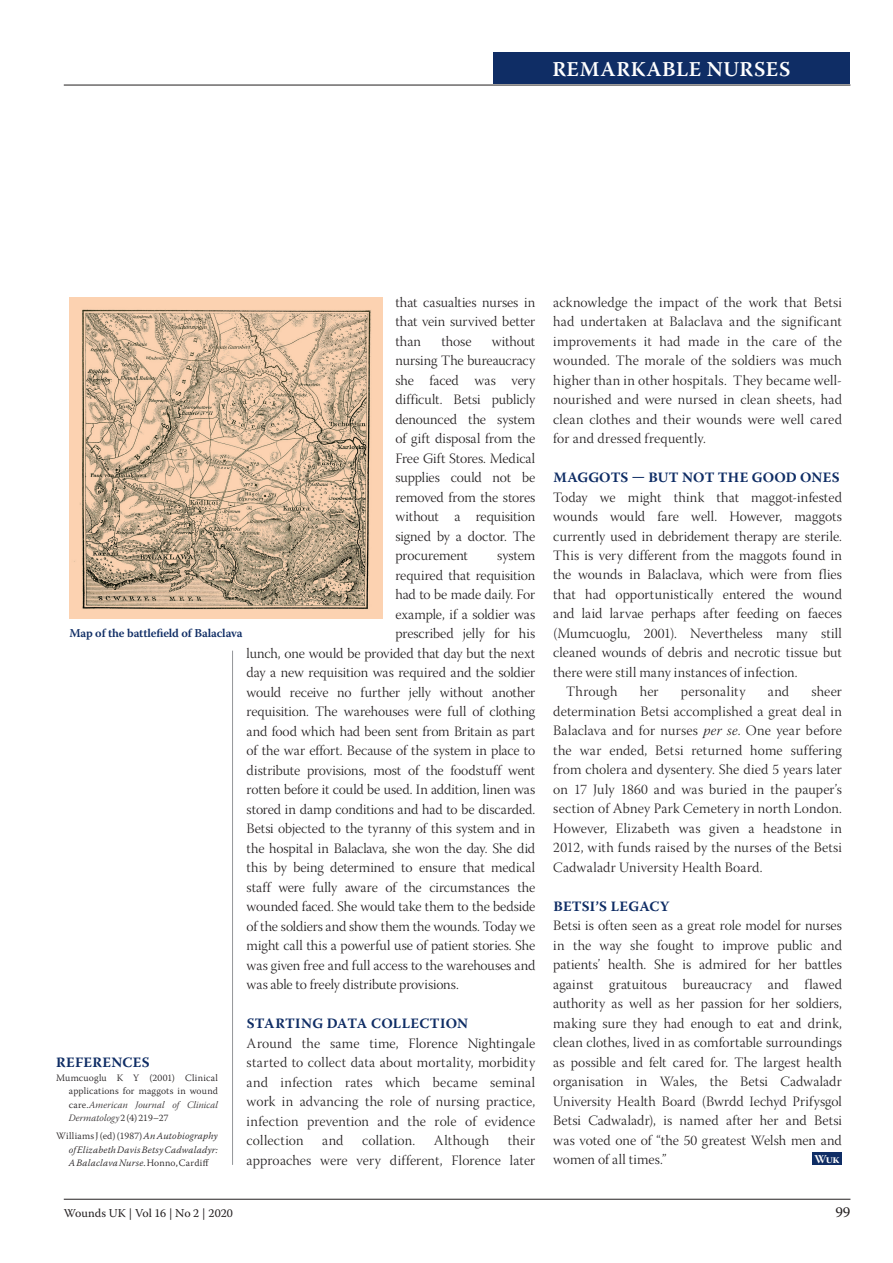
<style>
.page{position:relative;width:893px;height:1263px;background:#fff}
.page>*{position:absolute;margin:0;border:0;box-sizing:border-box;transform-origin:0 0}
.t1{font:600 21px "Warnock Pro";letter-spacing:.025em;color:#fff}
.t2{font:15px "Warnock Pro";color:#231f20}
.t3{font:14.25px/19.5px "Warnock Pro Light Subh";color:#231f20;text-align:justify}
.t4{font:700 14.25px "Warnock Pro";letter-spacing:.02em;color:#0f2d65}
.t5{font:14.25px "Warnock Pro Light Subh";letter-spacing:.02em;color:#231f20}
.t6{font:600 12px "Warnock Pro";letter-spacing:-.01em;color:#0f2d65}
.t7{font:12px "Warnock Pro";letter-spacing:-.005em;color:#231f20}
.t8{font:12px "Warnock Pro Bold Subh";color:#fff}
.t9{font:italic 300 9.75px/13.5px "Warnock Pro";letter-spacing:.025em;color:#231f20;text-align:justify}
.t10{font:300 9.75px/13.5px "Warnock Pro";letter-spacing:.015em;color:#231f20;text-align:right}
.t11{font:9.75px/13.5px "Warnock Pro Light It Subh";letter-spacing:.015em;color:#231f20}
.s1{font-family:"Warnock Pro";font-weight:300}
.s2{font-style:normal}
.s3{font-family:"Warnock Pro Light It Subh"}
</style>
<div class="page">
<hr style="left:64px;top:1199px;width:786px;height:1px;background:#231f20">
<hr style="left:64px;top:85px;width:786px;height:1px;background:#231f20">
<div style="left:812px;top:1152px;width:30px;height:13px;background:#0f2d65"></div>
<div style="left:493px;top:52px;width:357px;height:32px;background:#0f2d65"></div>
<hr style="left:232px;top:651px;width:1px;height:514px;background:#939598">
<img style="left:69px;top:297px;width:314px;height:322px">
<h1 class="t1" style="left:552px;top:56px;width:240px">REMARKABLE NURSES</h1>
<p class="t3" style="left:395px;top:294px;width:141px">that casualties nurses in that vein survived better than</p>
<p class="t3" style="left:395px;top:333px;width:141px;text-indent:96px">without nursing The bureaucracy she faced was very difficult. Betsi publicly denounced the system of gift disposal from the Free Gift Stores. Medical supplies could not be removed from the stores without a requisition signed by a doctor. The procurement</p>
<p class="t3" style="left:441px;top:333px;width:32px">those</p>
<p class="t3" style="left:497px;top:547px;width:40px">system</p>
<p class="t3" style="left:395px;top:567px;width:141px">required that requisition</p>
<p class="t3" style="left:395px;top:586px;width:141px">had to be made daily. For</p>
<p class="t3" style="left:395px;top:606px;width:141px">example, if a soldier was</p>
<p class="t3" style="left:395px;top:625px;width:141px">prescribed jelly for his</p>
<p class="t3" style="left:247px;top:645px;width:290px">lunch, one would be provided that day but the next</p>
<p class="t3" style="left:247px;top:664px;width:290px">day a new requisition was required and the soldier</p>
<p class="t3" style="left:247px;top:684px;width:290px">would receive no further jelly without another</p>
<p class="t3" style="left:247px;top:703px;width:290px">requisition. The warehouses were full of clothing</p>
<p class="t3" style="left:247px;top:723px;width:290px">and food which had been sent from Britain as part</p>
<p class="t3" style="left:247px;top:742px;width:290px">of the war effort. Because of the system in place to</p>
<p class="t3" style="left:247px;top:762px;width:290px">distribute provisions, most of the foodstuff went</p>
<p class="t3" style="left:247px;top:781px;width:290px">rotten before it could be used. In addition, linen was</p>
<p class="t3" style="left:247px;top:801px;width:290px">stored in damp conditions and had to be discarded.</p>
<p class="t3" style="left:247px;top:820px;width:290px">Betsi objected to the tyranny of this system and in</p>
<p class="t3" style="left:247px;top:840px;width:290px">the hospital in Balaclava, she won the day. She did</p>
<p class="t3" style="left:247px;top:859px;width:290px">this by being determined to ensure that medical</p>
<p class="t3" style="left:247px;top:879px;width:290px">staff were fully aware of the circumstances the</p>
<p class="t3" style="left:247px;top:898px;width:290px">wounded faced. She would take them to the bedside</p>
<p class="t3" style="left:247px;top:918px;width:290px">of the soldiers and show them the wounds. Today we</p>
<p class="t3" style="left:247px;top:937px;width:290px">might call this a powerful use of patient stories. She</p>
<p class="t3" style="left:247px;top:957px;width:290px">was given free and full access to the warehouses and</p>
<p class="t3" style="left:247px;top:976px;width:214px">was able to freely distribute provisions.</p>
<p class="t4" style="left:247px;top:1015px;width:223px">STARTING DATA COLLECTION</p>
<p class="t3" style="left:247px;top:1035px;width:290px">Around the same time, Florence Nightingale started to collect data about mortality, morbidity and infection rates which became seminal work in advancing the role of nursing practice, infection prevention and the role of evidence collection</p>
<p class="t6" style="left:69px;top:625px;width:175px">Map of the battlefield of Balaclava</p>
<p class="t4" style="left:56px;top:1054px;width:95px">REFERENCES</p>
<p class="t10" style="left:56px;top:1071px;width:163px">Mumcuoglu K Y (2001) Clinical applications for maggots in wound</p>
<p class="t11" style="left:69px;top:1099px;width:151px"><span class="s1">care.</span>American Journal of Clinical<br>Dermatology <span class="s1">2 (4) 219–27</span></p>
<p class="t9" style="left:69px;top:1129px;width:151px;text-indent:-13px"><span class="s2">Williams J (ed) (1987)</span> An Autobiography of Elizabeth Davis Betsy Cadwaladyr:<br>A Balaclava Nurse<span class="s2">. Honno, Cardiff</span></p>
<p class="t3" style="left:247px;top:1132px;width:290px;text-align:right">their<br>approaches were very different, Florence later</p>
<p class="t3" style="left:322px;top:1132px;width:23px">and</p>
<p class="t3" style="left:362px;top:1132px;width:55px">collation.</p>
<p class="t3" style="left:434px;top:1132px;width:57px">Although</p>
<p class="t3" style="left:553px;top:294px;width:290px">acknowledge the impact of the work that Betsi had undertaken at Balaclava and the significant improvements it had made in the care of the wounded. The morale of the soldiers was much higher than in other hospitals. They became well&shy;nourished and were nursed in clean sheets, had clean clothes and their wounds were well cared for and dressed frequently.</p>
<p class="t4" style="left:553px;top:469px;width:288px">MAGGOTS — BUT NOT THE GOOD ONES</p>
<p class="t3" style="left:553px;top:489px;width:290px">Today we might think that maggot-infested</p>
<p class="t3" style="left:553px;top:508px;width:290px">wounds would fare well. However, maggots</p>
<p class="t3" style="left:553px;top:528px;width:290px">currently used in debridement therapy are sterile.</p>
<p class="t3" style="left:553px;top:547px;width:290px">This is very different from the maggots found in</p>
<p class="t3" style="left:553px;top:567px;width:290px">the wounds in Balaclava, which were from flies</p>
<p class="t3" style="left:553px;top:586px;width:290px">that had opportunistically entered the wound</p>
<p class="t3" style="left:553px;top:606px;width:290px">and laid larvae perhaps after feeding on faeces</p>
<p class="t3" style="left:553px;top:625px;width:290px">(Mumcuoglu, 2001). Nevertheless many still</p>
<p class="t3" style="left:553px;top:645px;width:290px">cleaned wounds of debris and necrotic tissue but</p>
<p class="t3" style="left:553px;top:664px;width:246px">there were still many instances of infection.</p>
<p class="t5" style="left:566px;top:684px;width:53px">Through</p>
<p class="t3" style="left:640px;top:684px;width:20px">her</p>
<p class="t5" style="left:681px;top:684px;width:66px">personality</p>
<p class="t3" style="left:768px;top:684px;width:23px">and</p>
<p class="t3" style="left:553px;top:684px;width:290px;text-indent:258px">sheer determination Betsi accomplished a great deal in Balaclava and for nurses <span class="s3">per se</span>. One year before the war ended, Betsi returned home suffering from cholera and dysentery. She died 5 years later on 17 July 1860 and was buried in the pauper’s section of Abney Park Cemetery in north London.<br>However, Elizabeth was given a headstone in 2012, with funds raised by the nurses of the Betsi Cadwaladr University Health Board.</p>
<p class="t4" style="left:553px;top:898px;width:118px">BETSI’S LEGACY</p>
<p class="t3" style="left:553px;top:918px;width:290px">Betsi is often seen as a great role model for nurses in the way she fought to improve public and patients’ health. She is admired for her battles against gratuitous bureaucracy and flawed authority as well as her passion for her soldiers, making sure they had enough to eat and drink, clean clothes, lived in as comfortable surroundings as possible and felt cared for. The largest health organisation in Wales, the Betsi Cadwaladr University Health Board (Bwrdd Iechyd Prifysgol Betsi Cadwaladr), is named after her and Betsi was voted one of “the 50 greatest Welsh men and women of all times.”</p>
<p class="t8" style="left:815px;top:1152px;width:26px">Wuk</p>
<p class="t7" style="left:64px;top:1205px;width:171px">Wounds UK | Vol 16 | No 2 | 2020</p>
<p class="t2" style="left:835px;top:1203px;width:17px">99</p>
</div>
